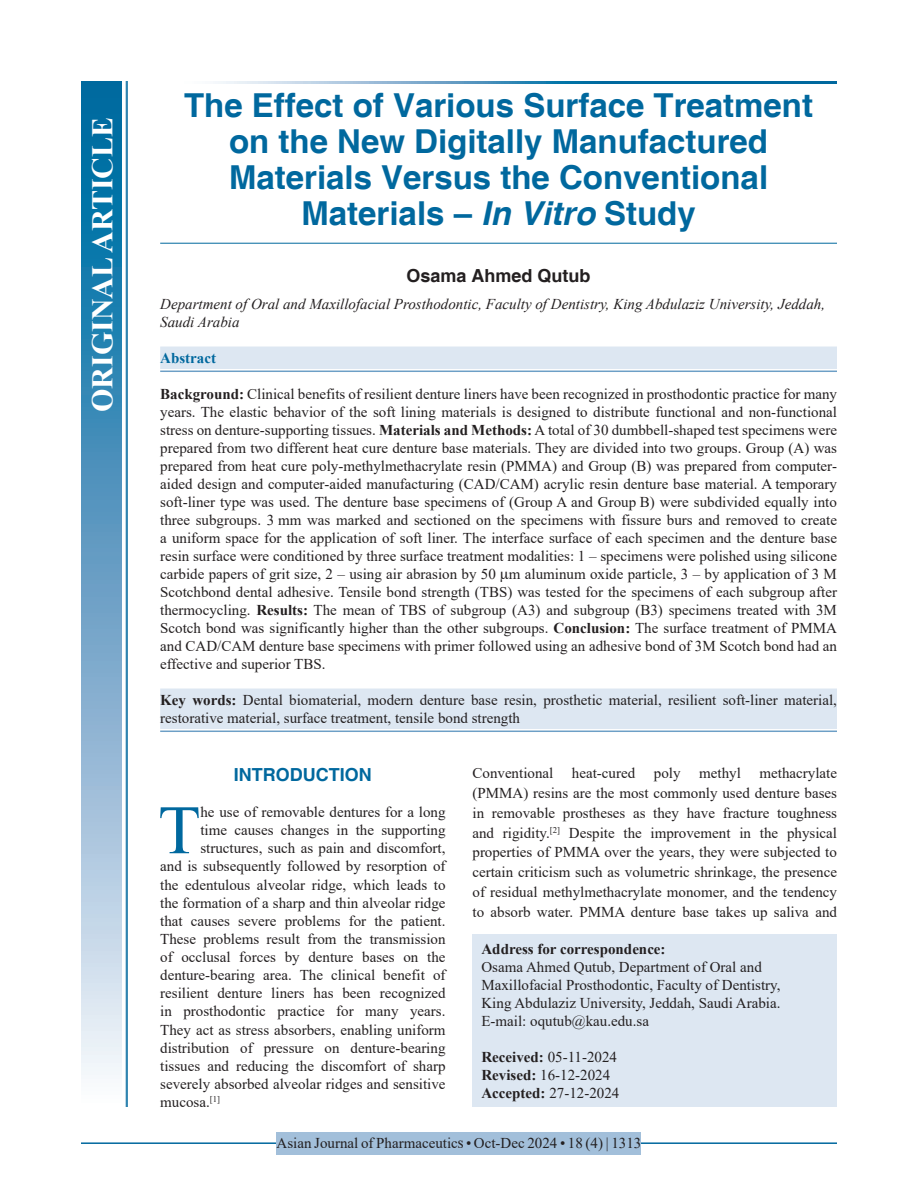
<style>
.page{position:relative;width:918px;height:1188px;background:#fff}
.page>*{position:absolute;margin:0;border:0;box-sizing:border-box;transform-origin:0 0}
.DROP_CAP_TX{font:69.3px "Times New Roman";color:#00689e}
.AT{font:700 33px/36px "Helvetica";color:#00689e;text-align:center}
.AH{font:700 30px "Times New Roman";color:#fff}
.AU{font:700 18px "Helvetica";color:#231f20}
.t1{font:700 18px "Helvetica";color:#00689e}
.ABS{font:15px/18px "Times New Roman";color:#231f20;text-align:justify}
.DROP_CAP_TX-2{font:15px "Times New Roman";color:#231f20}
.TX{font:15px/19.8px "Times New Roman";color:#231f20;text-align:justify}
.ADD{font:15px/18px "Times New Roman";color:#231f20}
.KWD_2_L{font:15px/18px "Times New Roman";color:#231f20}
.AFF{font:italic 15px/18px "Times New Roman";color:#231f20}
.HIS{font:15px/18px "Times New Roman";color:#231f20}
.RF{font:15px "Times New Roman";color:#231f20}
.ABSH{font:700 15px "Times New Roman";color:#00689e}
.s1{font-style:italic}
.s2{font-weight:700}
</style>
<div class="page">
<hr style="left:81px;top:1142px;width:756px;height:2px;background:#00689e">
<div style="left:277px;top:1132px;width:364px;height:22px;background:#a2bfda"></div>
<hr style="left:160px;top:243px;width:677px;height:1px;background:#00689e">
<div style="left:160px;top:347px;width:677px;height:22px;background:#dde7f2"></div>
<hr style="left:160px;top:371px;width:677px;height:1px;background:#6d9fc6">
<div style="left:160px;top:689px;width:677px;height:40px;background:#dde7f2"></div>
<hr style="left:160px;top:731px;width:677px;height:1px;background:#6d9fc6">
<div style="left:472px;top:935px;width:365px;height:172px;background:#dde7f2"></div>
<svg style="left:215px;top:81px;width:622px;height:3px;background:#4d94bc"></svg>
<div style="left:81px;top:81px;width:41px;height:1026px;background:linear-gradient(to bottom,#005e9a,#f6f0f9)"></div>
<hr style="left:127px;top:81px;width:1px;height:1026px;background:#00689e">
<hr style="left:126px;top:81px;width:1px;height:1026px;background:#00689e">
<p class="AH" style="left:81px;top:412px;width:296px;rotate:-90deg">ORIGINAL ARTICLE</p>
<p class="AT" style="left:184px;top:89px;width:630px">The Effect of Various Surface Treatment on the New Digitally Manufactured Materials Versus the Conventional Materials – <span class="s1">In Vitro</span> Study</p>
<p class="AU" style="left:407px;top:265px;width:186px">Osama Ahmed Qutub</p>
<p class="AFF" style="left:160px;top:295px;width:666px">Department of Oral and Maxillofacial Prosthodontic, Faculty of Dentistry, King Abdulaziz University, Jeddah,<br>Saudi Arabia</p>
<p class="ABSH" style="left:160px;top:347px;width:57px">Abstract</p>
<p class="ABS" style="left:160px;top:385px;width:678px"><span class="s2">Background:</span> Clinical benefits of resilient denture liners have been recognized in prosthodontic practice for many years. The elastic behavior of the soft lining materials is designed to distribute functional and non-functional stress on denture-supporting tissues. <span class="s2">Materials and Methods:</span> A total of 30 dumbbell-shaped test specimens were prepared from two different heat cure denture base materials. They are divided into two groups. Group (A) was prepared from heat cure poly-methylmethacrylate resin (PMMA) and Group (B) was prepared from computer&shy;aided design and computer-aided manufacturing (CAD/CAM) acrylic resin denture base material. A temporary soft-liner type was used. The denture base specimens of (Group A and Group B) were subdivided equally into three subgroups. 3 mm was marked and sectioned on the specimens with fissure burs and removed to create a uniform space for the application of soft liner. The interface surface of each specimen and the denture base resin surface were conditioned by three surface treatment modalities: 1 – specimens were polished using silicone carbide papers of grit size, 2 – using air abrasion by 50 m aluminum oxide particle, 3 – by application of 3 M Scotchbond dental adhesive. Tensile bond strength (TBS) was tested for the specimens of each subgroup after thermocycling. <span class="s2">Results:</span> The mean of TBS of subgroup (A3) and subgroup (B3) specimens treated with 3M Scotch bond was significantly higher than the other subgroups. <span class="s2">Conclusion:</span> The surface treatment of PMMA and CAD/CAM denture base specimens with primer followed using an adhesive bond of 3M Scotch bond had an effective and superior TBS.</p>
<p class="KWD_2_L" style="left:160px;top:691px;width:678px"><span class="s2">Key words:</span> Dental biomaterial, modern denture base resin, prosthetic material, resilient soft-liner material, restorative material, surface treatment, tensile bond strength</p>
<h1 class="t1" style="left:234px;top:764px;width:139px">INTRODUCTION</h1>
<p class="DROP_CAP_TX" style="left:158px;top:781px;width:44px">T</p>
<p class="DROP_CAP_TX-2" style="left:200px;top:802px;width:247px">he use of removable dentures for a long</p>
<p class="DROP_CAP_TX-2" style="left:200px;top:820px;width:247px">time causes changes in the supporting</p>
<p class="DROP_CAP_TX-2" style="left:200px;top:838px;width:247px">structures, such as pain and discomfort,</p>
<p class="DROP_CAP_TX-2" style="left:160px;top:856px;width:287px">and is subsequently followed by resorption of</p>
<p class="DROP_CAP_TX-2" style="left:160px;top:874px;width:287px">the edentulous alveolar ridge, which leads to</p>
<p class="DROP_CAP_TX-2" style="left:160px;top:892px;width:287px">the formation of a sharp and thin alveolar ridge</p>
<p class="DROP_CAP_TX-2" style="left:160px;top:910px;width:287px">that causes severe problems for the patient.</p>
<p class="DROP_CAP_TX-2" style="left:160px;top:928px;width:287px">These problems result from the transmission</p>
<p class="DROP_CAP_TX-2" style="left:160px;top:946px;width:287px">of occlusal forces by denture bases on the</p>
<p class="DROP_CAP_TX-2" style="left:160px;top:965px;width:287px">denture-bearing area. The clinical benefit of</p>
<p class="DROP_CAP_TX-2" style="left:160px;top:983px;width:287px">resilient denture liners has been recognized</p>
<p class="DROP_CAP_TX-2" style="left:160px;top:1001px;width:287px">in prosthodontic practice for many years.</p>
<p class="DROP_CAP_TX-2" style="left:160px;top:1019px;width:287px">They act as stress absorbers, enabling uniform</p>
<p class="DROP_CAP_TX-2" style="left:160px;top:1037px;width:287px">distribution of pressure on denture-bearing</p>
<p class="DROP_CAP_TX-2" style="left:160px;top:1055px;width:287px">tissues and reducing the discomfort of sharp</p>
<p class="DROP_CAP_TX-2" style="left:160px;top:1073px;width:287px">severely absorbed alveolar ridges and sensitive</p>
<p class="DROP_CAP_TX-2" style="left:160px;top:1091px;width:61px">mucosa.<sup>[1]</sup></p>
<p class="TX" style="left:472px;top:763px;width:366px">Conventional heat-cured poly methyl methacrylate (PMMA) resins are the most commonly used denture bases in removable prostheses as they have fracture toughness and rigidity.<sup>[2]</sup> Despite the improvement in the physical properties of PMMA over the years, they were subjected to certain criticism such as volumetric shrinkage, the presence of residual methylmethacrylate monomer, and the tendency to absorb water. PMMA denture base takes up saliva and</p>
<p class="ADD" style="left:482px;top:940px;width:300px"><span class="s2">Address for correspondence:<br></span>Osama Ahmed Qutub, Department of Oral and Maxillofacial Prosthodontic, Faculty of Dentistry, King Abdulaziz University, Jeddah, Saudi Arabia.<br>E-mail: oqutub@kau.edu.sa</p>
<p class="HIS" style="left:482px;top:1048px;width:139px"><span class="s2">Received:</span> 05-11-2024<br><span class="s2">Revised:</span> 16-12-2024<br><span class="s2">Accepted:</span> 27-12-2024</p>
<p class="RF" style="left:277px;top:1133px;width:366px">Asian Journal of Pharmaceutics • Oct-Dec 2024 • 18 (4) | 1313</p>
</div>
